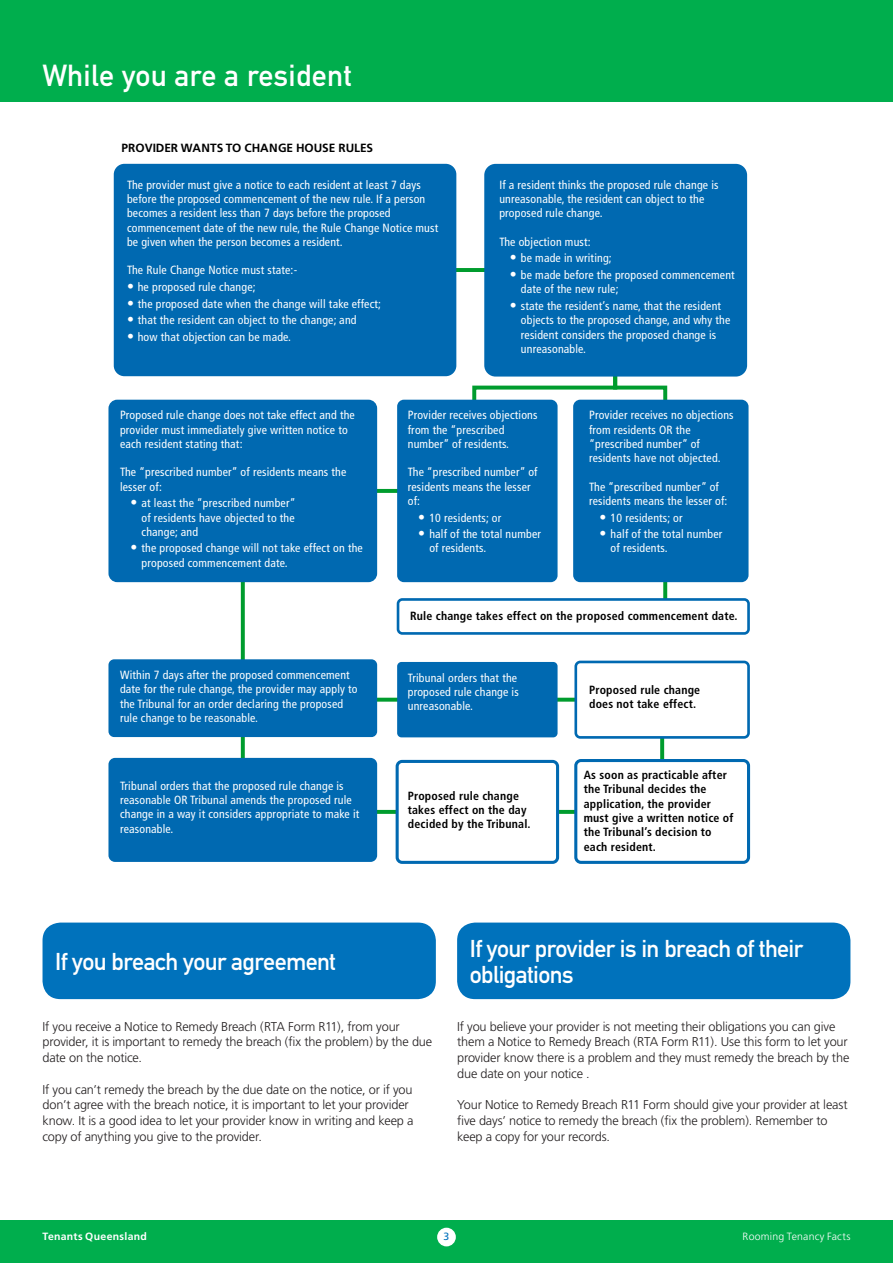
<style>
.page{position:relative;width:893px;height:1263px;background:#fff}
.page>*{position:absolute;margin:0;border:0;box-sizing:border-box;transform-origin:0 0}
.t1{font:30px "DIN Mittelschrift";letter-spacing:.01em;color:#fff}
.t2{font:24px/25.5px "DIN Mittelschrift";letter-spacing:-.025em;color:#fff}
.t3{font:300 12.75px/15.8px "Frutiger";letter-spacing:-.015em;color:#231f20}
.t4{font:condensed 11.85px/14.2px "Frutiger";letter-spacing:.015em;color:#fff}
.t5{font:700 condensed 11.85px/14.2px "Frutiger";letter-spacing:.015em;color:#000}
.t6{font:700 11.85px "Frutiger";color:#000}
.t7{font:300 10.5px "Frutiger";letter-spacing:.02em;color:#fff}
.t8{font:700 10.5px "Frutiger";letter-spacing:.03em;color:#fff}
.t9{font:10.5px "Frutiger";color:#0072bc}
.s1{font-size:13.8px}
</style>
<div class="page">
<svg style="left:660px;top:739px;width:4px;height:20px"></svg>
<svg style="left:377px;top:698px;width:197px;height:4px"></svg>
<svg style="left:377px;top:810px;width:197px;height:4px"></svg>
<svg style="left:241px;top:582px;width:4px;height:176px"></svg>
<svg style="left:377px;top:489px;width:20px;height:4px"></svg>
<svg style="left:470px;top:377px;width:199px;height:221px"></svg>
<div style="left:573px;top:400px;width:175px;height:182px;background:#0069b1;border-radius:7px"></div>
<div style="left:397px;top:598px;width:353px;height:37px;border:3px solid #0069b1;border-radius:4px"></div>
<hr style="left:405px;top:268px;width:103px;height:4px;background:#009c2e">
<div style="left:484px;top:164px;width:263px;height:213px;background:#0069b1;border-radius:11px"></div>
<div style="left:114px;top:164px;width:342px;height:212px;background:#0069b1;border-radius:11px"></div>
<div style="left:397px;top:400px;width:161px;height:182px;background:#0069b1;border-radius:7px"></div>
<div style="left:397px;top:662px;width:161px;height:75px;background:#0069b1;border-radius:4px"></div>
<div style="left:574px;top:661px;width:176px;height:78px;border:3px solid #0069b1;border-radius:4px"></div>
<div style="left:108px;top:400px;width:269px;height:182px;background:#0069b1;border-radius:9px"></div>
<div style="left:108px;top:659px;width:269px;height:78px;background:#0069b1;border-radius:6px"></div>
<div style="left:397px;top:761px;width:161px;height:101px;background:#fff;border-radius:5px"></div>
<div style="left:396px;top:760px;width:163px;height:104px;border:3px solid #0069b1;border-radius:5px"></div>
<div style="left:574px;top:759px;width:176px;height:105px;border:3px solid #0069b1;border-radius:5px"></div>
<div style="left:108px;top:758px;width:269px;height:104px;background:#0069b1;border-radius:7px"></div>
<div style="left:43px;top:922px;width:393px;height:77px;background:#0072bc;border-radius:18px"></div>
<div style="left:457px;top:922px;width:393px;height:77px;background:#0072bc;border-radius:18px"></div>
<div style="left:0;top:0;width:893px;height:102px;background:#00ae4d"></div>
<div style="left:0;top:1220px;width:893px;height:43px;background:#00ae4d"></div>
<div style="left:437px;top:1228px;width:19px;height:18px;background:#fff;border-radius:50%"></div>
<h1 class="t1" style="left:43px;top:57px;width:311px">While you are a resident</h1>
<p class="t6" style="left:122px;top:141px;width:253px">PROVIDER WANTS TO CHANGE HOUSE RULES</p>
<p class="t4" style="left:127px;top:178px;width:313px">The provider must give a notice to each resident at least 7 days before the proposed commencement of the new rule. If a person becomes a resident less than 7 days before the proposed commencement date of the new rule, the Rule Change Notice must be given when the person becomes a resident.</p>
<p class="t4" style="left:127px;top:263px;width:172px">The Rule Change Notice must state:-</p>
<p class="t4" style="left:127px;top:280px;width:130px"><span class="s1">•</span> he proposed rule change;</p>
<p class="t4" style="left:127px;top:296px;width:255px"><span class="s1">•</span> the proposed date when the change will take effect;</p>
<p class="t4" style="left:127px;top:313px;width:231px"><span class="s1">•</span> that the resident can object to the change; and</p>
<p class="t4" style="left:127px;top:330px;width:166px"><span class="s1">•</span> how that objection can be made.</p>
<p class="t4" style="left:499px;top:178px;width:221px">If a resident thinks the proposed rule change is unreasonable, the resident can object to the proposed rule change.</p>
<p class="t4" style="left:499px;top:235px;width:93px">The objection must:</p>
<p class="t4" style="left:510px;top:251px;width:104px"><span class="s1">•</span> be made in writing;</p>
<p class="t4" style="left:521px;top:268px;width:215px;text-indent:-11px"><span class="s1">•</span> be made before the proposed commencement date of the new rule;</p>
<p class="t4" style="left:521px;top:299px;width:211px;text-indent:-11px"><span class="s1">•</span> state the resident’s name, that the resident objects to the proposed change, and why the resident considers the proposed change is unreasonable.</p>
<p class="t4" style="left:120px;top:408px;width:236px">Proposed rule change does not take effect and the provider must immediately give written notice to each resident stating that:</p>
<p class="t4" style="left:120px;top:465px;width:228px">The “prescribed number” of residents means the lesser of:</p>
<p class="t4" style="left:142px;top:496px;width:156px;text-align:justify;text-indent:-11px"><span class="s1">•</span> at least the “prescribed number” of residents have objected to the change; and</p>
<p class="t4" style="left:142px;top:541px;width:223px;text-indent:-11px"><span class="s1">•</span> the proposed change will not take effect on the proposed commencement date.</p>
<p class="t4" style="left:120px;top:668px;width:239px">Within 7 days after the proposed commencement date for the rule change, the provider may apply to the Tribunal for an order declaring the proposed rule change to be reasonable.</p>
<p class="t4" style="left:120px;top:779px;width:241px">Tribunal orders that the proposed rule change is reasonable OR Tribunal amends the proposed rule change in a way it considers appropriate to make it reasonable.</p>
<p class="t4" style="left:408px;top:408px;width:131px">Provider receives objections from the “prescribed number” of residents.</p>
<p class="t4" style="left:408px;top:465px;width:131px">The “prescribed number” of residents means the lesser of:</p>
<p class="t4" style="left:418px;top:510px;width:85px"><span class="s1">•</span> 10 residents; or</p>
<p class="t4" style="left:429px;top:527px;width:113px;text-indent:-11px"><span class="s1">•</span> half of the total number of residents.</p>
<p class="t4" style="left:589px;top:408px;width:146px">Provider receives no objections from residents OR the “prescribed number” of residents have not objected.</p>
<p class="t4" style="left:589px;top:479px;width:140px">The “prescribed number” of residents means the lesser of:</p>
<p class="t4" style="left:599px;top:510px;width:85px"><span class="s1">•</span> 10 residents; or</p>
<p class="t4" style="left:611px;top:527px;width:113px;text-indent:-11px"><span class="s1">•</span> half of the total number of residents.</p>
<p class="t5" style="left:410px;top:609px;width:329px">Rule change takes effect on the proposed commencement date.</p>
<p class="t4" style="left:408px;top:670px;width:113px">Tribunal orders that the proposed rule change is unreasonable.</p>
<p class="t5" style="left:408px;top:788px;width:124px">Proposed rule change takes effect on the day decided by the Tribunal.</p>
<p class="t5" style="left:589px;top:683px;width:113px">Proposed rule change does not take effect.</p>
<p class="t5" style="left:584px;top:768px;width:151px">As soon as practicable after the Tribunal decides the application, the provider must give a written notice of the Tribunal’s decision to each resident.</p>
<h2 class="t2" style="left:55px;top:949px;width:282px">If you breach your agreement</h2>
<p class="t3" style="left:43px;top:1018px;width:391px">If you receive a Notice to Remedy Breach (RTA Form R11), from your provider, it is important to remedy the breach (fix the problem) by the due date on the notice.</p>
<p class="t3" style="left:43px;top:1081px;width:372px">If you can’t remedy the breach by the due date on the notice, or if you don’t agree with the breach notice, it is important to let your provider know. It is a good idea to let your provider know in writing and keep a copy of anything you give to the provider.</p>
<h2 class="t2" style="left:470px;top:936px;width:335px">If your provider is in breach of their obligations</h2>
<p class="t3" style="left:457px;top:1018px;width:394px">If you believe your provider is not meeting their obligations you can give them a Notice to Remedy Breach (RTA Form R11). Use this form to let your provider know there is a problem and they must remedy the breach by the due date on your notice .</p>
<p class="t3" style="left:457px;top:1097px;width:392px">Your Notice to Remedy Breach R11 Form should give your provider at least five days’ notice to remedy the breach (fix the problem). Remember to keep a copy for your records.</p>
<p class="t8" style="left:43px;top:1231px;width:106px">Tenants Queensland</p>
<p class="t9" style="left:444px;top:1231px;width:7px">3</p>
<p class="t7" style="left:743px;top:1231px;width:109px">Rooming Tenancy Facts</p>
</div>
